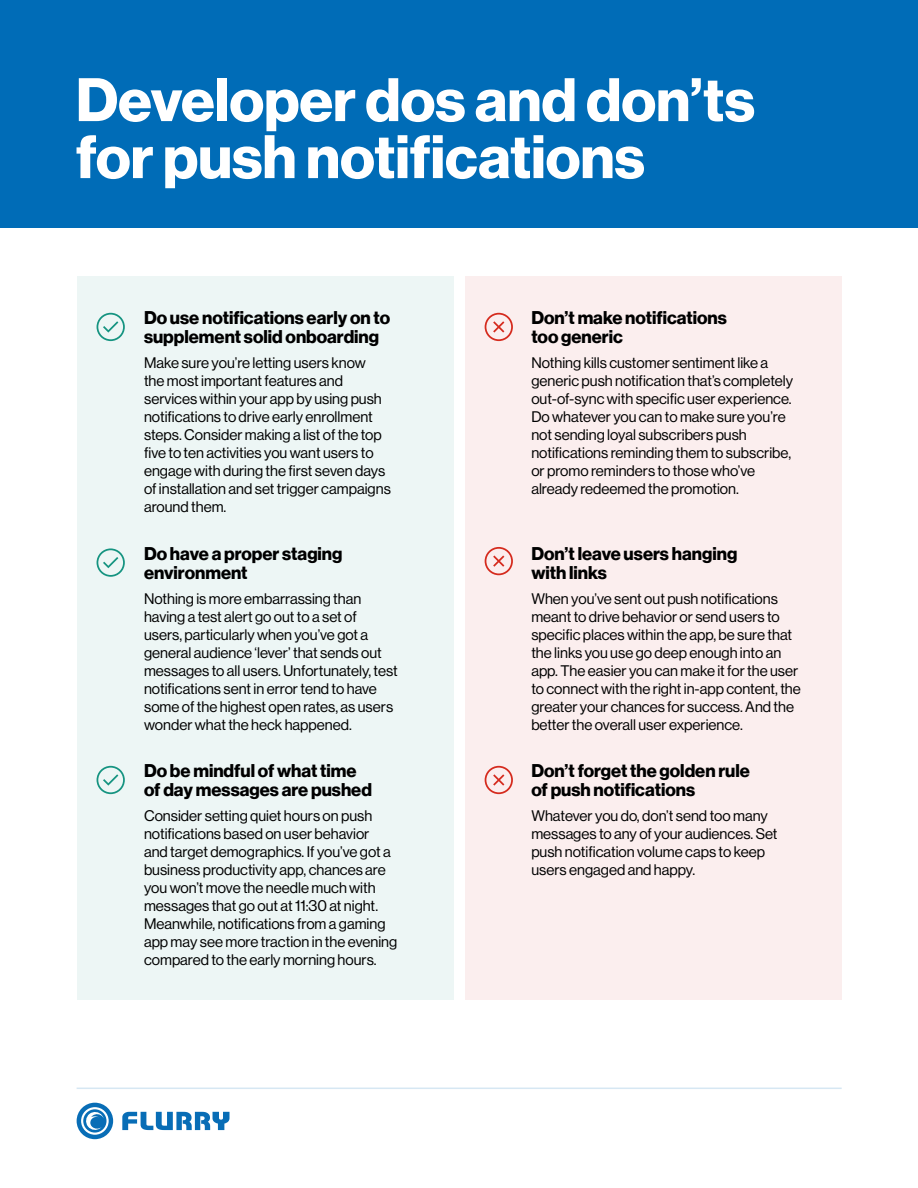
<style>
.page{position:relative;width:918px;height:1188px;background:#fff}
.page>*{position:absolute;margin:0;border:0;box-sizing:border-box;transform-origin:0 0}
.t1{font:700 60px/57px "Verizon NHGDS";color:#fff}
.t2{font:700 18px/18.8px "Verizon NHGDS";color:#000}
.t3{font:15px/18px "Verizon NHGDS";color:#000}
</style>
<div class="page">
<hr style="left:77px;top:1088px;width:765px;height:1px;background:#d6e7f3">
<svg style="left:122px;top:1112px;width:108px;height:18px"></svg>
<svg style="left:77px;top:1103px;width:36px;height:36px"></svg>
<div style="left:0;top:0;width:918px;height:228px;background:#006cb7"></div>
<div style="left:77px;top:277px;width:377px;height:723px;background:#edf6f5"></div>
<div style="left:465px;top:277px;width:377px;height:723px;background:#fbeeee"></div>
<svg style="left:97px;top:313px;width:28px;height:28px"></svg>
<svg style="left:485px;top:313px;width:28px;height:28px"></svg>
<svg style="left:97px;top:548px;width:28px;height:29px"></svg>
<svg style="left:485px;top:547px;width:28px;height:28px"></svg>
<svg style="left:97px;top:766px;width:28px;height:28px"></svg>
<svg style="left:485px;top:766px;width:28px;height:28px"></svg>
<h1 class="t1" style="left:76px;top:70px;width:681px">Developer dos and don’ts for push notifications</h1>
<p class="t2" style="left:144px;top:308px;width:248px">Do use notifications early on to supplement solid onboarding</p>
<p class="t3" style="left:144px;top:353px;width:248px">Make sure you’re letting users know<br>the most important features and services within your app by using push notifications to drive early enrollment steps. Consider making a list of the top five to ten activities you want users to engage with during the first seven days of installation and set trigger campaigns around them.</p>
<p class="t2" style="left:144px;top:544px;width:200px">Do have a proper staging environment</p>
<p class="t3" style="left:144px;top:589px;width:255px">Nothing is more embarrassing than having a test alert go out to a set of users, particularly when you’ve got a general audience ‘lever’ that sends out messages to all users. Unfortunately, test notifications sent in error tend to have some of the highest open rates, as users wonder what the heck happened.</p>
<p class="t2" style="left:144px;top:761px;width:229px">Do be mindful of what time of day messages are pushed</p>
<p class="t3" style="left:144px;top:806px;width:255px">Consider setting quiet hours on push notifications based on user behavior<br>and target demographics. If you’ve got a business productivity app, chances are you won’t move the needle much with messages that go out at 11:30 at night.<br>Meanwhile, notifications from a gaming app may see more traction in the evening compared to the early morning hours.</p>
<p class="t2" style="left:531px;top:308px;width:197px">Don’t make notifications too generic</p>
<p class="t3" style="left:531px;top:353px;width:263px">Nothing kills customer sentiment like a generic push notification that’s completely out-of-sync with specific user experience.<br>Do whatever you can to make sure you’re not sending loyal subscribers push notifications reminding them to subscribe, or promo reminders to those who’ve already redeemed the promotion.</p>
<p class="t2" style="left:531px;top:544px;width:207px">Don’t leave users hanging with links</p>
<p class="t3" style="left:531px;top:589px;width:271px">When you’ve sent out push notifications meant to drive behavior or send users to specific places within the app, be sure that the links you use go deep enough into an app. The easier you can make it for the user to connect with the right in-app content, the greater your chances for success. And the better the overall user experience.</p>
<p class="t2" style="left:531px;top:761px;width:220px">Don’t forget the golden rule of push notifications</p>
<p class="t3" style="left:531px;top:806px;width:248px">Whatever you do, don’t send too many messages to any of your audiences. Set push notification volume caps to keep users engaged and happy.</p>
</div>
